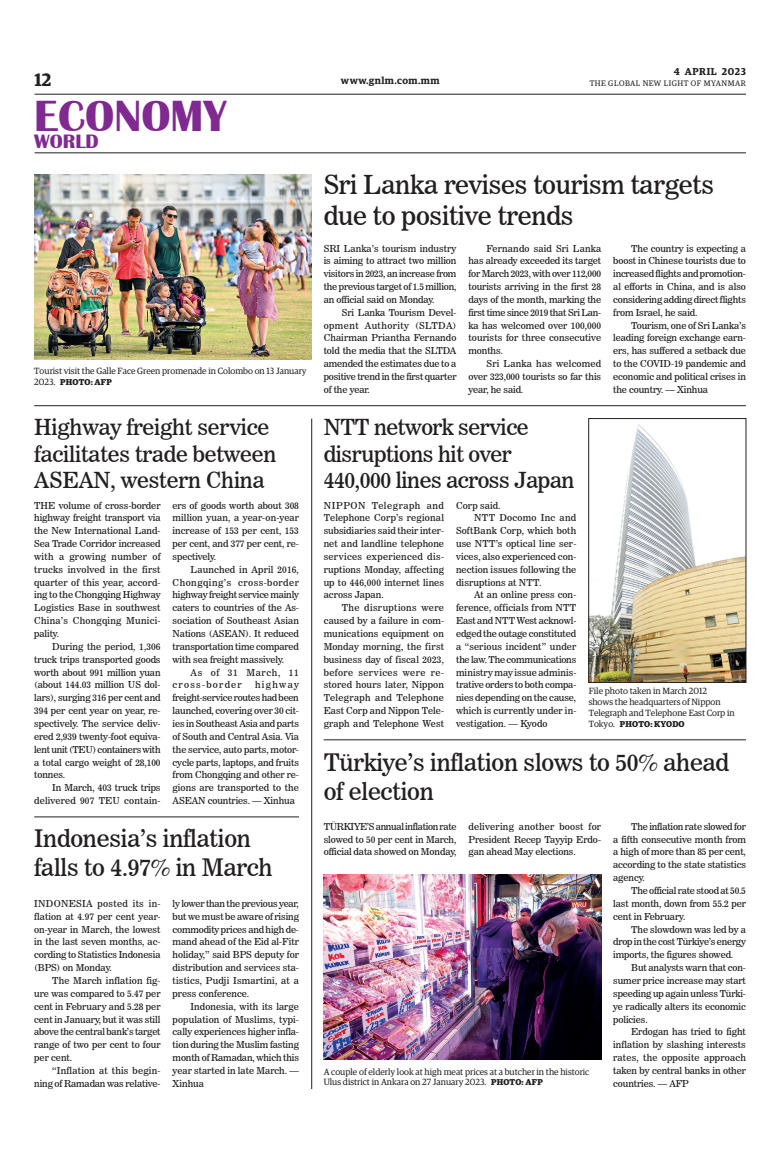
<style>
.page{position:relative;width:773px;height:1152px;background:#fff}
.page>*{position:absolute;margin:0;border:0;box-sizing:border-box;transform-origin:0 0}
.t1{font:700 45px "Britannic";color:#802990}
._2_Clm_Head{font:26px/31.2px "News 706 BT Roman C";letter-spacing:-.01em;color:#231f20}
._2_Clm_Head-2{font:24px/28.8px "News 706 BT Roman C";letter-spacing:-.01em;color:#231f20}
._2_Clm_Head-3{font:22px/26.4px "News 706 BT Roman C";letter-spacing:-.01em;color:#231f20}
.t2{font:700 20px "Britannic";color:#802990}
.t3{font:600 18px "Guardian Egyp";color:#231f20}
.t4{font:600 10px "Guardian Egyp";letter-spacing:.05em;color:#231f20}
._2nd_Body{font:9.5px/12.8px "News 706 BT Roman C";letter-spacing:-.01em;color:#231f20;text-align:justify}
.Normal_Para{font:9.5px/12.8px "News 706 BT Roman C";letter-spacing:-.01em;color:#231f20;text-align:justify}
._2nd_Body-2{font:9.5px/12.9px "News 706 BT Roman C";letter-spacing:.015em;color:#231f20;text-align:right}
._2nd_Body-3{font:9.5px/12.9px "News 706 BT Roman C";letter-spacing:.13em;color:#231f20}
.t5{font:9px/10.8px "Guardian Egyp";color:#231f20}
.t6{font:700 8.5px "Guardian Egyp";letter-spacing:.02em;color:#231f20}
.t7{font:8px "Guardian Egyp";letter-spacing:.06em;color:#231f20}
.s1{font-weight:400;font-size:9px}
.s2{font-weight:700;font-size:8.5px}
</style>
<div class="page">
<hr style="left:35px;top:94px;width:711px;height:1px;background:#231f20">
<hr style="left:35px;top:153px;width:711px;height:1px;background:#231f20">
<img style="left:34px;top:174px;width:278px;height:185px">
<img style="left:590px;top:424px;width:154px;height:257px">
<div style="left:588px;top:418px;width:158px;height:265px;border:1px solid #231f20"></div>
<img style="left:324px;top:875px;width:277px;height:185px">
<hr style="left:34px;top:405px;width:712px;height:1px;background:#231f20">
<hr style="left:311px;top:419px;width:1px;height:670px;background:#231f20">
<hr style="left:324px;top:740px;width:422px;height:1px;background:#231f20">
<hr style="left:34px;top:817px;width:265px;height:1px;background:#231f20">
<h3 class="t3" style="left:35px;top:67px;width:18px">12</h3>
<h1 class="t1" style="left:34px;top:90px;width:194px">ECONOMY</h1>
<h3 class="t2" style="left:34px;top:130px;width:66px">WORLD</h3>
<p class="t5" style="left:34px;top:365px;width:274px">Tourist visit the Galle Face Green promenade in Colombo on 13 January</p>
<p class="t6" style="left:34px;top:376px;width:79px"><span class="s1">2023.</span> PHOTO: AFP</p>
<p class="_2_Clm_Head-3" style="left:34px;top:414px;width:244px">Highway freight service facilitates trade between<br>ASEAN, western China</p>
<p class="Normal_Para" style="left:34px;top:499px;width:128px">THE volume of cross-border highway freight transport via the New International Land-Sea Trade Corridor increased with a growing number of trucks involved in the first quarter of this year, accord&shy;ing to the Chongqing Highway Logistics Base in southwest China’s Chongqing Munici&shy;pality.</p>
<p class="_2nd_Body" style="left:34px;top:640px;width:128px;text-indent:18px">During the period, 1,306 truck trips transported goods worth about 991 million yuan (about 144.03 million US dol&shy;lars), surging 316 per cent and 394 per cent year on year, re&shy;spectively. The service deliv&shy;ered 2,939 twenty-foot equiva&shy;lent unit (TEU) containers with a total cargo weight of 28,100 tonnes.</p>
<p class="_2nd_Body-2" style="left:34px;top:781px;width:128px">In March, 403 truck trips delivered 907 TEU contain-</p>
<p class="_2nd_Body" style="left:172px;top:499px;width:128px">ers of goods worth about 308 million yuan, a year-on-year increase of 153 per cent, 153 per cent, and 377 per cent, re&shy;spectively.</p>
<p class="_2nd_Body" style="left:172px;top:563px;width:128px;text-indent:18px">Launched in April 2016, Chongqing’s cross-border highway freight service mainly caters to countries of the As&shy;sociation of Southeast Asian Nations (ASEAN). It reduced transportation time compared with sea freight massively.</p>
<p class="_2nd_Body-3" style="left:172px;top:666px;width:128px;text-indent:18px">As of 31 March, 11 cross-border</p>
<p class="_2nd_Body" style="left:172px;top:679px;width:128px;text-indent:82px">highway freight-service routes had been launched, covering over 30 cit&shy;ies in Southeast Asia and parts of South and Central Asia. Via the service, auto parts, motor&shy;cycle parts, laptops, and fruits from Chongqing and other re&shy;gions are transported to the ASEAN countries. — Xinhua</p>
<p class="_2_Clm_Head-2" style="left:34px;top:824px;width:240px">Indonesia’s inflation falls to 4.97% in March</p>
<p class="Normal_Para" style="left:34px;top:897px;width:128px">INDONESIA posted its in&shy;flation at 4.97 per cent year&shy;on-year in March, the lowest in the last seven months, ac&shy;cording to Statistics Indonesia (BPS) on Monday.</p>
<p class="_2nd_Body" style="left:34px;top:974px;width:128px;text-indent:18px">The March inflation fig&shy;ure was compared to 5.47 per cent in February and 5.28 per cent in January, but it was still above the central bank’s target range of two per cent to four per cent.</p>
<p class="_2nd_Body" style="left:34px;top:1064px;width:128px;text-align:right">“Inflation at this begin&shy;ning of Ramadan was relative-</p>
<p class="_2nd_Body" style="left:172px;top:897px;width:128px">ly lower than the previous year, but we must be aware of rising commodity prices and high de&shy;mand ahead of the Eid al-Fitr holiday,” said BPS deputy for distribution and services sta&shy;tistics, Pudji Ismartini, at a press conference.</p>
<p class="_2nd_Body" style="left:172px;top:1000px;width:128px;text-indent:18px">Indonesia, with its large population of Muslims, typi&shy;cally experiences higher infla&shy;tion during the Muslim fasting month of Ramadan, which this year started in late March. — Xinhua</p>
<p class="t4" style="left:673px;top:64px;width:73px">4 APRIL 2023</p>
<p class="t4" style="left:341px;top:73px;width:100px">www.gnlm.com.mm</p>
<p class="t7" style="left:589px;top:78px;width:158px">THE GLOBAL NEW LIGHT OF MYANMAR</p>
<p class="_2_Clm_Head" style="left:324px;top:169px;width:392px">Sri Lanka revises tourism targets due to positive trends</p>
<p class="Normal_Para" style="left:324px;top:242px;width:134px">SRI Lanka’s tourism industry is aiming to attract two million visitors in 2023, an increase from the previous target of 1.5 million, an official said on Monday.</p>
<p class="_2nd_Body" style="left:324px;top:306px;width:134px;text-indent:18px">Sri Lanka Tourism Devel&shy;opment Authority (SLTDA)<br>Chairman Priantha Fernando told the media that the SLTDA amended the estimates due to a positive trend in the first quarter of the year.</p>
<p class="_2nd_Body" style="left:468px;top:242px;width:134px;text-indent:18px">Fernando said Sri Lanka has already exceeded its target for March 2023, with over 112,000 tourists arriving in the first 28 days of the month, marking the first time since 2019 that Sri Lan&shy;ka has welcomed over 100,000 tourists for three consecutive months.</p>
<p class="_2nd_Body" style="left:468px;top:357px;width:134px;text-indent:18px">Sri Lanka has welcomed over 323,000 tourists so far this year, he said.</p>
<p class="_2nd_Body" style="left:613px;top:242px;width:134px;text-indent:18px">The country is expecting a boost in Chinese tourists due to increased flights and promotion&shy;al efforts in China, and is also considering adding direct flights from Israel, he said.</p>
<p class="_2nd_Body" style="left:613px;top:319px;width:134px;text-indent:18px">Tourism, one of Sri Lanka’s leading foreign exchange earn&shy;ers, has suffered a setback due to the COVID-19 pandemic and economic and political crises in the country. — Xinhua</p>
<p class="_2_Clm_Head-3" style="left:324px;top:414px;width:252px">NTT network service disruptions hit over<br>440,000 lines across Japan</p>
<p class="Normal_Para" style="left:324px;top:499px;width:122px">NIPPON Telegraph and Telephone Corp’s regional subsidiaries said their inter&shy;net and landline telephone services experienced dis&shy;ruptions Monday, affecting up to 446,000 internet lines across Japan.</p>
<p class="_2nd_Body" style="left:324px;top:601px;width:122px;text-indent:18px">The disruptions were caused by a failure in com&shy;munications equipment on Monday morning, the first business day of fiscal 2023, before services were re&shy;stored hours later, Nippon Telegraph and Telephone East Corp and Nippon Tele&shy;graph and Telephone West</p>
<p class="_2nd_Body" style="left:456px;top:499px;width:46px">Corp said.</p>
<p class="_2nd_Body" style="left:456px;top:512px;width:122px;text-indent:18px">NTT Docomo Inc and SoftBank Corp, which both use NTT’s optical line ser&shy;vices, also experienced con&shy;nection issues following the disruptions at NTT.</p>
<p class="_2nd_Body" style="left:456px;top:589px;width:122px;text-indent:18px">At an online press con&shy;ference, officials from NTT East and NTT West acknowl&shy;edged the outage constituted a “serious incident” under the law. The communications ministry may issue adminis&shy;trative orders to both compa&shy;nies depending on the cause, which is currently under in&shy;vestigation. — Kyodo</p>
<p class="t5" style="left:588px;top:685px;width:148px">File photo taken in March 2012<br>shows the headquarters of Nippon<br>Telegraph and Telephone East Corp in</p>
<p class="t6" style="left:588px;top:717px;width:97px"><span class="s1">Tokyo.</span> PHOTO: KYODO</p>
<p class="_2_Clm_Head-2" style="left:324px;top:748px;width:407px">Türkiye’s inflation slows to 50% ahead of election</p>
<p class="Normal_Para" style="left:324px;top:820px;width:134px">TÜRKIYE’S annual inflation rate slowed to 50 per cent in March, official data showed on Monday,</p>
<p class="Normal_Para" style="left:468px;top:820px;width:134px">delivering another boost for President Recep Tayyip Erdo&shy;gan ahead May elections.</p>
<p class="_2nd_Body" style="left:613px;top:820px;width:134px;text-indent:18px">The inflation rate slowed for a fifth consecutive month from a high of more than 85 per cent, according to the state statistics agency.</p>
<p class="_2nd_Body" style="left:613px;top:884px;width:134px;text-indent:18px">The official rate stood at 50.5 last month, down from 55.2 per cent in February.</p>
<p class="_2nd_Body" style="left:613px;top:923px;width:134px;text-indent:18px">The slowdown was led by a drop in the cost Türkiye’s energy imports, the figures showed.</p>
<p class="_2nd_Body" style="left:613px;top:961px;width:134px;text-indent:18px">But analysts warn that con&shy;sumer price increase may start speeding up again unless Türki&shy;ye radically alters its economic policies.</p>
<p class="_2nd_Body" style="left:613px;top:1025px;width:134px;text-indent:18px">Erdogan has tried to fight inflation by slashing interests rates, the opposite approach taken by central banks in other countries. — AFP</p>
<p class="t5" style="left:324px;top:1066px;width:267px">A couple of elderly look at high meat prices at a butcher in the historic<br>Ulus district in Ankara on 27 January 2023. <span class="s2">PHOTO: AFP</span></p>
</div>
